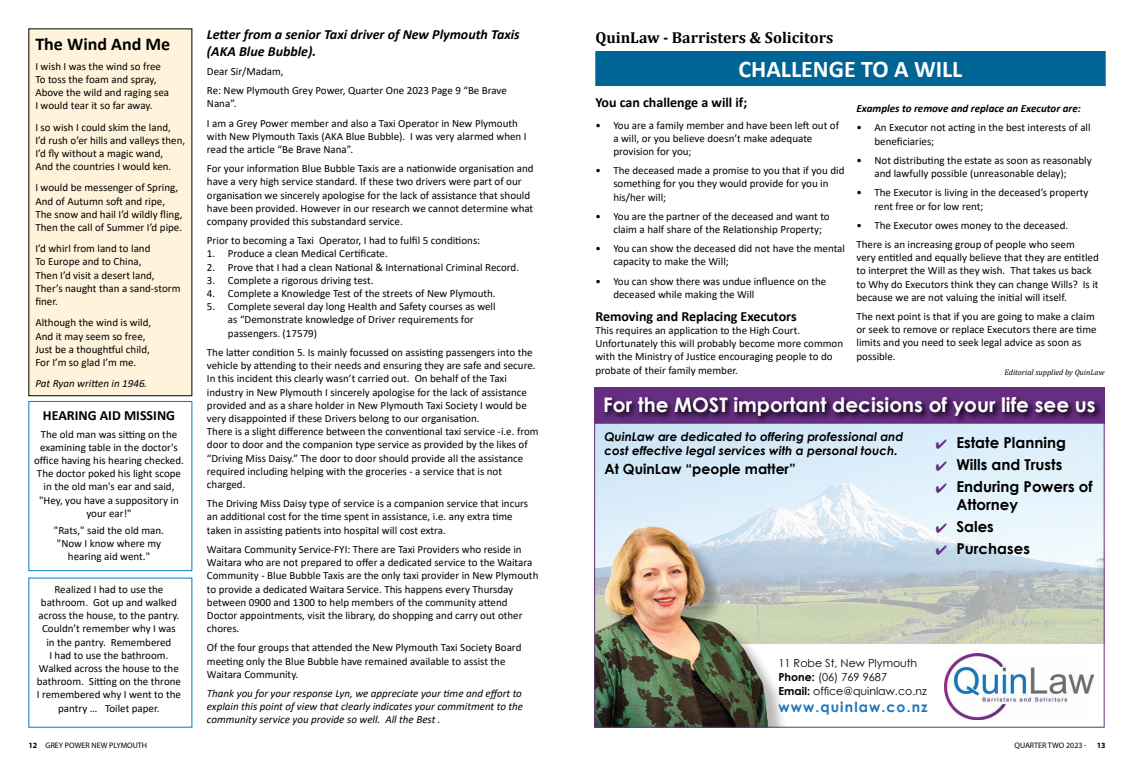
<style>
.page{position:relative;width:1134px;height:766px;background:#fff}
.page>*{position:absolute;margin:0;border:0;box-sizing:border-box;transform-origin:0 0}
.t1{font:700 24px "Calibri";color:#fff}
.t2{font:700 20px "Century Gothic";color:#fff}
.t3{font:700 18px "Calibri";color:#000}
.t4{font:700 15.8px "Cambria";color:#000}
.t5{font:700 15px/18px "Century Gothic";color:#000}
.t6{font:700 14px "Calibri";color:#000}
.t7{font:italic 700 14px/16.8px "Calibri";color:#000}
.t8{font:700 14px "Century Gothic";color:#000}
.t9{font:700 14px "Century Gothic";letter-spacing:.08em;color:#1c75bc}
.t10{font:italic 700 12px/14.4px "Century Gothic";color:#000}
.t11{font:11px/13.2px "Calibri";color:#000}
.t12{font:italic 11px/13.2px "Calibri";color:#000;text-align:justify}
.t13{font:11px/13.2px "Century Gothic";color:#000}
.t14{font:italic 700 11px "Calibri";color:#000}
.t15{font:8px "Myriad Pro";color:#000}
.t16{font:italic 8px "Cambria";color:#000}
.t17{font:700 8px "Myriad Pro";color:#000}
.s1{color:#662e81}
.s2{font-weight:700}
</style>
<div class="page">
<div style="left:595px;top:51px;width:511px;height:35px;background:#006495"></div>
<div style="left:29px;top:29px;width:163px;height:366px;background:#fff4db"></div>
<div style="left:594px;top:387px;width:511px;height:36px;background:#662e81"></div>
<img style="left:596px;top:423px;width:507px;height:220px">
<div style="left:594px;top:529px;width:195px;height:198px;background:#000;opacity:.28"></div>
<img style="left:596px;top:526px;width:172px;height:199px">
<svg style="left:603px;top:397px;width:500px;height:27px"></svg>
<img style="left:944px;top:653px;width:149px;height:66px">
<div style="left:28px;top:401px;width:164px;height:170px;border:1px solid #047bc1"></div>
<h3 class="t3" style="left:35px;top:32px;width:136px">The Wind And Me</h3>
<p class="t11" style="left:35px;top:59px;width:135px">I wish I was the wind so free<br>To toss the foam and spray,<br>Above the wild and raging sea<br>I would tear it so far away.</p>
<p class="t11" style="left:35px;top:120px;width:151px">I so wish I could skim the land,<br>I’d rush o’er hills and valleys then,<br>I’d fly without a magic wand,<br>And the countries I would ken.</p>
<p class="t11" style="left:35px;top:181px;width:149px">I would be messenger of Spring,<br>And of Autumn soft and ripe,<br>The snow and hail I’d wildly fling,<br>Then the call of Summer I’d pipe.</p>
<p class="t11" style="left:35px;top:242px;width:147px">I’d whirl from land to land<br>To Europe and to China,<br>Then I’d visit a desert land,<br>Ther’s naught than a sand-storm finer.</p>
<p class="t11" style="left:35px;top:316px;width:117px">Although the wind is wild,<br>And it may seem so free,<br>Just be a thoughtful child,<br>For I’m so glad I’m me.</p>
<p class="t12" style="left:35px;top:376px;width:113px">Pat Ryan written in 1946.</p>
<p class="t6" style="left:43px;top:405px;width:134px">HEARING AID MISSING</p>
<p class="t11" style="left:34px;top:427px;width:151px;text-align:center">The old man was sitting on the examining table in the doctor's office having his hearing checked.<br>The doctor poked his light scope in the old man's ear and said, "Hey, you have a suppository in your ear!"</p>
<p class="t11" style="left:54px;top:523px;width:112px;text-align:center">"Rats," said the old man. "Now I know where my hearing aid went."</p>
<p class="t11" style="left:37px;top:582px;width:146px;text-align:center">Realized I had to use the bathroom. Got up and walked across the house, to the pantry.<br>Couldn’t remember why I was in the pantry. Remembered<br>I had to use the bathroom.<br>Walked across the house to the bathroom. Sitting on the throne<br>I remembered why I went to the pantry … Toilet paper.</p>
<p class="t7" style="left:207px;top:25px;width:314px">Letter from a senior Taxi driver of New Plymouth Taxis (AKA Blue Bubble).</p>
<p class="t11" style="left:207px;top:61px;width:301px;line-height:19.2px">Dear Sir/Madam,<br>Re: New Plymouth Grey Power, Quarter One 2023 Page 9 “Be Brave</p>
<p class="t11" style="left:207px;top:94px;width:313px;line-height:19.2px">Nana”.<br>I am a Grey Power member and also a Taxi Operator in New Plymouth</p>
<p class="t11" style="left:207px;top:129px;width:321px">with New Plymouth Taxis (AKA Blue Bubble). I was very alarmed when I read the article “Be Brave Nana”.</p>
<p class="t11" style="left:207px;top:162px;width:328px">For your information Blue Bubble Taxis are a nationwide organisation and have a very high service standard. If these two drivers were part of our organisation we sincerely apologise for the lack of assistance that should have been provided. However in our research we cannot determine what company provided this substandard service.</p>
<p class="t11" style="left:207px;top:233px;width:275px">Prior to becoming a Taxi Operator, I had to fulfil 5 conditions:</p>
<p class="t11" style="left:207px;top:247px;width:182px">1. Produce a clean Medical Certificate.</p>
<p class="t11" style="left:207px;top:260px;width:314px">2. Prove that I had a clean National &amp; International Criminal Record.</p>
<p class="t11" style="left:207px;top:273px;width:168px">3. Complete a rigorous driving test.</p>
<p class="t11" style="left:207px;top:286px;width:290px">4. Complete a Knowledge Test of the streets of New Plymouth.</p>
<p class="t11" style="left:228px;top:299px;width:269px;text-indent:-21px">5. Complete several day long Health and Safety courses as well as “Demonstrate knowledge of Driver requirements for passengers. (17579)</p>
<p class="t11" style="left:207px;top:345px;width:333px">The latter condition 5. Is mainly focussed on assisting passengers into the vehicle by attending to their needs and ensuring they are safe and secure.<br>In this incident this clearly wasn’t carried out. On behalf of the Taxi industry in New Plymouth I sincerely apologise for the lack of assistance provided and as a share holder in New Plymouth Taxi Society I would be very disappointed if these Drivers belong to our organisation.<br>There is a slight difference between the conventional taxi service -i.e. from door to door and the companion type service as provided by the likes of “Driving Miss Daisy.” The door to door should provide all the assistance required including helping with the groceries - a service that is not charged.</p>
<p class="t11" style="left:207px;top:496px;width:323px">The Driving Miss Daisy type of service is a companion service that incurs an additional cost for the time spent in assistance, i.e. any extra time taken in assisting patients into hospital will cost extra.</p>
<p class="t11" style="left:207px;top:542px;width:333px">Waitara Community Service-FYI: There are Taxi Providers who reside in Waitara who are not prepared to offer a dedicated service to the Waitara Community - Blue Bubble Taxis are the only taxi provider in New Plymouth to provide a dedicated Waitara Service. This happens every Thursday between 0900 and 1300 to help members of the community attend Doctor appointments, visit the library, do shopping and carry out other chores.</p>
<p class="t11" style="left:207px;top:640px;width:316px">Of the four groups that attended the New Plymouth Taxi Society Board meeting only the Blue Bubble have remained available to assist the<br>Waitara Community.</p>
<p class="t12" style="left:207px;top:686px;width:318px">Thank you for your response Lyn, we appreciate your time and effort to explain this point of view that clearly indicates your commitment to the community service you provide so well. All the Best .</p>
<h3 class="t4" style="left:595px;top:26px;width:240px">QuinLaw - Barristers &amp; Solicitors</h3>
<h1 class="t1" style="left:738px;top:52px;width:225px">CHALLENGE TO A WILL</h1>
<p class="t6" style="left:595px;top:93px;width:153px">You can challenge a will if;</p>
<p class="t11" style="left:613px;top:118px;width:227px;text-indent:-18px">• You are a family member and have been left out of a will, or you believe doesn’t make adequate provision for you;</p>
<p class="t11" style="left:613px;top:163px;width:233px;text-indent:-18px">• The deceased made a promise to you that if you did something for you they would provide for you in his/her will;</p>
<p class="t11" style="left:613px;top:209px;width:218px;text-indent:-18px">• You are the partner of the deceased and want to claim a half share of the Relationship Property;</p>
<p class="t11" style="left:613px;top:241px;width:233px;text-indent:-18px">• You can show the deceased did not have the mental capacity to make the Will;</p>
<p class="t11" style="left:613px;top:274px;width:215px;text-indent:-18px">• You can show there was undue influence on the deceased while making the Will</p>
<p class="t6" style="left:595px;top:306px;width:203px">Removing and Replacing Executors</p>
<p class="t11" style="left:595px;top:323px;width:249px">This requires an application to the High Court.<br>Unfortunately this will probably become more common with the Ministry of Justice encouraging people to do probate of their family member.</p>
<p class="t14" style="left:856px;top:101px;width:226px">Examples to remove and replace an Executor are:</p>
<p class="t11" style="left:874px;top:121px;width:218px;text-indent:-18px">• An Executor not acting in the best interests of all beneficiaries;</p>
<p class="t11" style="left:874px;top:153px;width:219px;text-indent:-18px">• Not distributing the estate as soon as reasonably and lawfully possible (unreasonable delay);</p>
<p class="t11" style="left:874px;top:186px;width:216px;text-indent:-18px">• The Executor is living in the deceased’s property rent free or for low rent;</p>
<p class="t11" style="left:856px;top:215px;width:220px;line-height:19.2px">• The Executor owes money to the deceased.<br>There is an increasing group of people who seem</p>
<p class="t11" style="left:856px;top:250px;width:244px">very entitled and equally believe that they are entitled to interpret the Will as they wish. That takes us back to Why do Executors think they can change Wills? Is it because we are not valuing the initial will itself.</p>
<p class="t11" style="left:856px;top:309px;width:242px">The next point is that if you are going to make a claim or seek to remove or replace Executors there are time limits and you need to seek legal advice as soon as possible.</p>
<p class="t16" style="left:1004px;top:367px;width:102px">Editorial supplied by QuinLaw</p>
<h2 class="t2" style="left:603px;top:390px;width:494px">For the MOST important decisions of your life see us</h2>
<p class="t10" style="left:604px;top:428px;width:300px">QuinLaw are dedicated to offering professional and cost effective legal services with a personal touch.</p>
<p class="t8" style="left:604px;top:458px;width:193px">At QuinLaw “people matter”</p>
<h3 class="t5" style="left:935px;top:433px;width:132px"><span class="s1">✔</span> Estate Planning</h3>
<h3 class="t5" style="left:935px;top:455px;width:128px"><span class="s1">✔</span> Wills and Trusts</h3>
<h3 class="t5" style="left:956px;top:477px;width:138px;text-indent:-21px"><span class="s1">✔</span> Enduring Powers of<br>Attorney</h3>
<h3 class="t5" style="left:935px;top:517px;width:60px"><span class="s1">✔</span> Sales</h3>
<h3 class="t5" style="left:935px;top:539px;width:96px"><span class="s1">✔</span> Purchases</h3>
<p class="t13" style="left:778px;top:656px;width:140px">11 Robe St, New Plymouth<br><span class="s2">Phone:</span> (06) 769 9687</p>
<p class="t13" style="left:778px;top:684px;width:150px"><span class="s2">Email:</span> office@quinlaw.co.nz</p>
<p class="t9" style="left:778px;top:696px;width:151px">www.quinlaw.co.nz</p>
<p class="t15" style="left:28px;top:739px;width:120px"><span class="s2">12</span> GREY POWER NEW PLYMOUTH</p>
<p class="t15" style="left:1014px;top:739px;width:74px">QUARTER TWO 2023 -</p>
<p class="t17" style="left:1097px;top:739px;width:10px">13</p>
</div>
